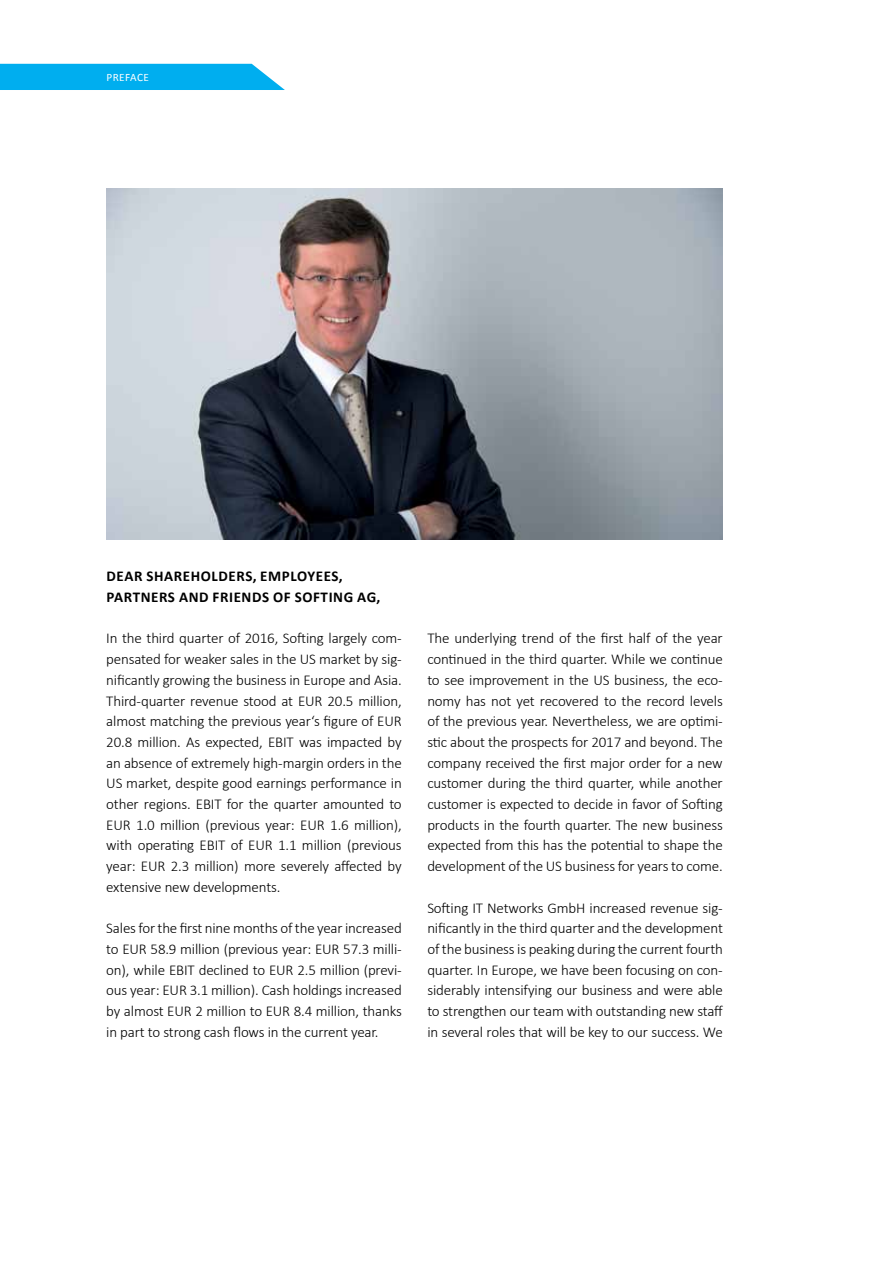
<style>
.page{position:relative;width:893px;height:1263px;background:#fff}
.page>*{position:absolute;margin:0;border:0;box-sizing:border-box;transform-origin:0 0}
.t1{font:300 15px/20.7px "Calibri";letter-spacing:-.01em;color:#000;text-align:justify}
.t2{font:700 15px/20.7px "Calibri";letter-spacing:.04em;color:#000}
.t3{font:11.25px "Calibri";letter-spacing:.04em;color:#fff}
</style>
<div class="page">
<div style="left:0;top:64px;width:285px;height:26px;background:#00aeef"></div>
<img style="left:106px;top:188px;width:617px;height:352px">
<p class="t3" style="left:107px;top:70px;width:44px">PREFACE</p>
<p class="t2" style="left:107px;top:566px;width:275px">DEAR SHAREHOLDERS, EMPLOYEES,<br>PARTNERS AND FRIENDS OF SOFTING AG,</p>
<p class="t1" style="left:106px;top:628px;width:297px">In the third quarter of 2016, Softing largely com&shy;pensated for weaker sales in the US market by sig&shy;nificantly growing the business in Europe and Asia.<br>Third-quarter revenue stood at EUR 20.5 million, almost matching the previous year‘s figure of EUR 20.8 million. As expected, EBIT was impacted by an absence of extremely high-margin orders in the US market, despite good earnings performance in other regions. EBIT for the quarter amounted to EUR 1.0 million (previous year: EUR 1.6 million), with operating EBIT of EUR 1.1 million (previous year: EUR 2.3 million) more severely affected by extensive new developments.</p>
<p class="t1" style="left:106px;top:918px;width:297px">Sales for the first nine months of the year increased to EUR 58.9 million (previous year: EUR 57.3 milli&shy;on), while EBIT declined to EUR 2.5 million (previ&shy;ous year: EUR 3.1 million). Cash holdings increased by almost EUR 2 million to EUR 8.4 million, thanks in part to strong cash flows in the current year.</p>
<p class="t1" style="left:427px;top:628px;width:297px">The underlying trend of the first half of the year continued in the third quarter. While we continue to see improvement in the US business, the eco&shy;nomy has not yet recovered to the record levels of the previous year. Nevertheless, we are optimi&shy;stic about the prospects for 2017 and beyond. The company received the first major order for a new customer during the third quarter, while another customer is expected to decide in favor of Softing products in the fourth quarter. The new business expected from this has the potential to shape the development of the US business for years to come.</p>
<p class="t1" style="left:427px;top:897px;width:297px">Softing IT Networks GmbH increased revenue sig&shy;nificantly in the third quarter and the development of the business is peaking during the current fourth quarter. In Europe, we have been focusing on con&shy;siderably intensifying our business and were able to strengthen our team with outstanding new staff in several roles that will be key to our success. We</p>
</div>
